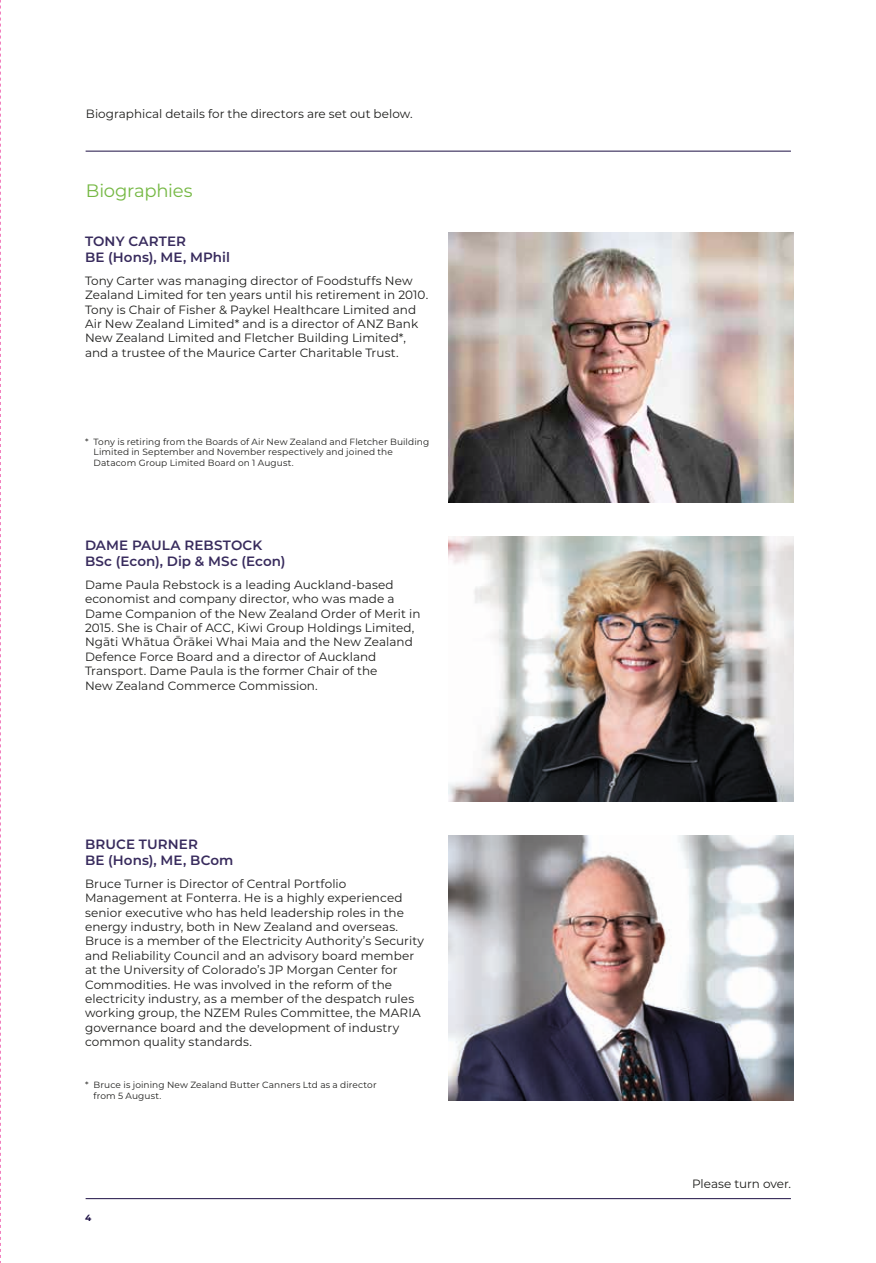
<style>
.page{position:relative;width:876px;height:1263px;background:#fff}
.page>*{position:absolute;margin:0;border:0;box-sizing:border-box;transform-origin:0 0}
.t1{font:18px "Montserrat";letter-spacing:-.01em;color:#75b843}
.t2{font:600 13.5px/16.2px "Montserrat";letter-spacing:.01em;color:#382b5d}
.t3{font:12px/14.4px "Montserrat";letter-spacing:.005em;color:#1d1d1b}
.t4{font:9px/10.5px "Montserrat";letter-spacing:.015em;color:#1d1d1b}
.t5{font:700 9px "Montserrat";color:#1d1044}
</style>
<div class="page">
<hr style="left:86px;top:1198px;width:705px;height:1px;background:#1d1044">
<hr style="left:86px;top:151px;width:705px;height:1px;background:#1d1044">
<svg style="left:0;top:0;width:1px;height:1263px"></svg>
<img style="left:449px;top:536px;width:344px;height:265px">
<img style="left:449px;top:836px;width:344px;height:265px">
<img style="left:449px;top:233px;width:344px;height:269px">
<p class="t3" style="left:86px;top:106px;width:328px">Biographical details for the directors are set out below.</p>
<h1 class="t1" style="left:86px;top:178px;width:108px">Biographies</h1>
<p class="t2" style="left:85px;top:232px;width:146px">TONY CARTER<br>BE (Hons), ME, MPhil</p>
<p class="t3" style="left:85px;top:273px;width:345px">Tony Carter was managing director of Foodstuffs New Zealand Limited for ten years until his retirement in 2010.<br>Tony is Chair of Fisher &amp; Paykel Healthcare Limited and Air New Zealand Limited* and is a director of ANZ Bank New Zealand Limited and Fletcher Building Limited*, and a trustee of the Maurice Carter Charitable Trust.</p>
<p class="t4" style="left:94px;top:436px;width:337px;text-indent:-9px">* Tony is retiring from the Boards of Air New Zealand and Fletcher Building<br>Limited in September and November respectively and joined the<br>Datacom Group Limited Board on 1 August.</p>
<p class="t2" style="left:85px;top:536px;width:202px">DAME PAULA REBSTOCK<br>BSc (Econ), Dip &amp; MSc (Econ)</p>
<p class="t3" style="left:85px;top:577px;width:337px">Dame Paula Rebstock is a leading Auckland-based economist and company director, who was made a Dame Companion of the New Zealand Order of Merit in 2015. She is Chair of ACC, Kiwi Group Holdings Limited, Ngāti Whātua Ōrākei Whai Maia and the New Zealand Defence Force Board and a director of Auckland Transport. Dame Paula is the former Chair of the<br>New Zealand Commerce Commission.</p>
<p class="t2" style="left:85px;top:835px;width:150px">BRUCE TURNER<br>BE (Hons), ME, BCom</p>
<p class="t3" style="left:85px;top:876px;width:341px">Bruce Turner is Director of Central Portfolio Management at Fonterra. He is a highly experienced senior executive who has held leadership roles in the energy industry, both in New Zealand and overseas.<br>Bruce is a member of the Electricity Authority’s Security and Reliability Council and an advisory board member at the University of Colorado’s JP Morgan Center for Commodities. He was involved in the reform of the electricity industry, as a member of the despatch rules working group, the NZEM Rules Committee, the MARIA governance board and the development of industry common quality standards.</p>
<p class="t4" style="left:94px;top:1079px;width:285px;text-indent:-9px">* Bruce is joining New Zealand Butter Canners Ltd as a director from 5 August.</p>
<p class="t5" style="left:85px;top:1211px;width:8px">4</p>
<p class="t3" style="left:692px;top:1176px;width:100px">Please turn over.</p>
</div>
